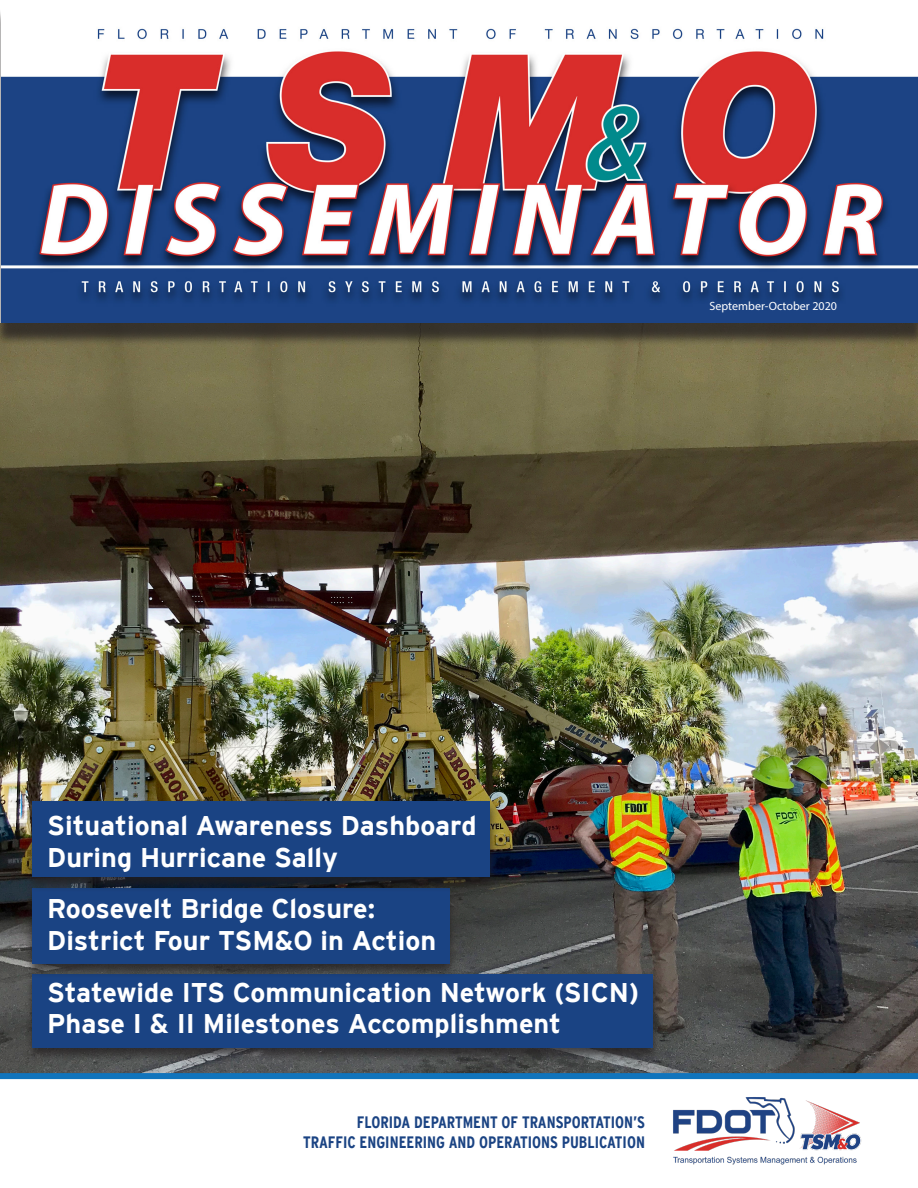
<style>
.page{position:relative;width:918px;height:1188px;background:#fff}
.page>*{position:absolute;margin:0;border:0;box-sizing:border-box;transform-origin:0 0}
.Table_of_Contents_pa{font:700 27px/31.5px "Interstate";color:#fff}
.t1{font:700 condensed 16.5px "Interstate";color:#1a4383}
.t2{font:12px "Myriad Pro";color:#fff}
</style>
<div class="page">
<img style="left:0;top:346px;width:918px;height:727px">
<div style="left:24px;top:972px;width:638px;height:91px;background:#231f20;opacity:.75"></div>
<div style="left:32px;top:974px;width:621px;height:74px;background:#1a4383"></div>
<div style="left:24px;top:887px;width:434px;height:91px;background:#231f20;opacity:.75"></div>
<div style="left:32px;top:888px;width:418px;height:75px;background:#1a4383"></div>
<div style="left:24px;top:800px;width:474px;height:92px;background:#231f20;opacity:.75"></div>
<div style="left:32px;top:801px;width:458px;height:76px;background:#1a4383"></div>
<img style="left:673px;top:1097px;width:189px;height:68px">
<div style="left:0;top:1073px;width:918px;height:6px;background:#1074bc"></div>
<div style="left:0;top:8px;width:918px;height:338px;background:#231f20;opacity:.75"></div>
<img style="left:2px;top:8px;width:916px;height:315px">
<p class="t2" style="left:709px;top:298px;width:129px">September-October 2020</p>
<p class="Table_of_Contents_pa" style="left:47px;top:810px;width:431px">Situational Awareness Dashboard</p>
<p class="Table_of_Contents_pa" style="left:47px;top:841px;width:292px">During Hurricane Sally</p>
<p class="Table_of_Contents_pa" style="left:47px;top:893px;width:329px">Roosevelt Bridge Closure:</p>
<p class="Table_of_Contents_pa" style="left:47px;top:924px;width:390px">District Four TSM&amp;O in Action</p>
<p class="Table_of_Contents_pa" style="left:47px;top:976px;width:593px">Statewide ITS Communication Network (SICN)<br>Phase I &amp; II Milestones Accomplishment</p>
<p class="t1" style="left:357px;top:1113px;width:290px">FLORIDA DEPARTMENT OF TRANSPORTATION’S</p>
<p class="t1" style="left:303px;top:1133px;width:343px">TRAFFIC ENGINEERING AND OPERATIONS PUBLICATION</p>
</div>
